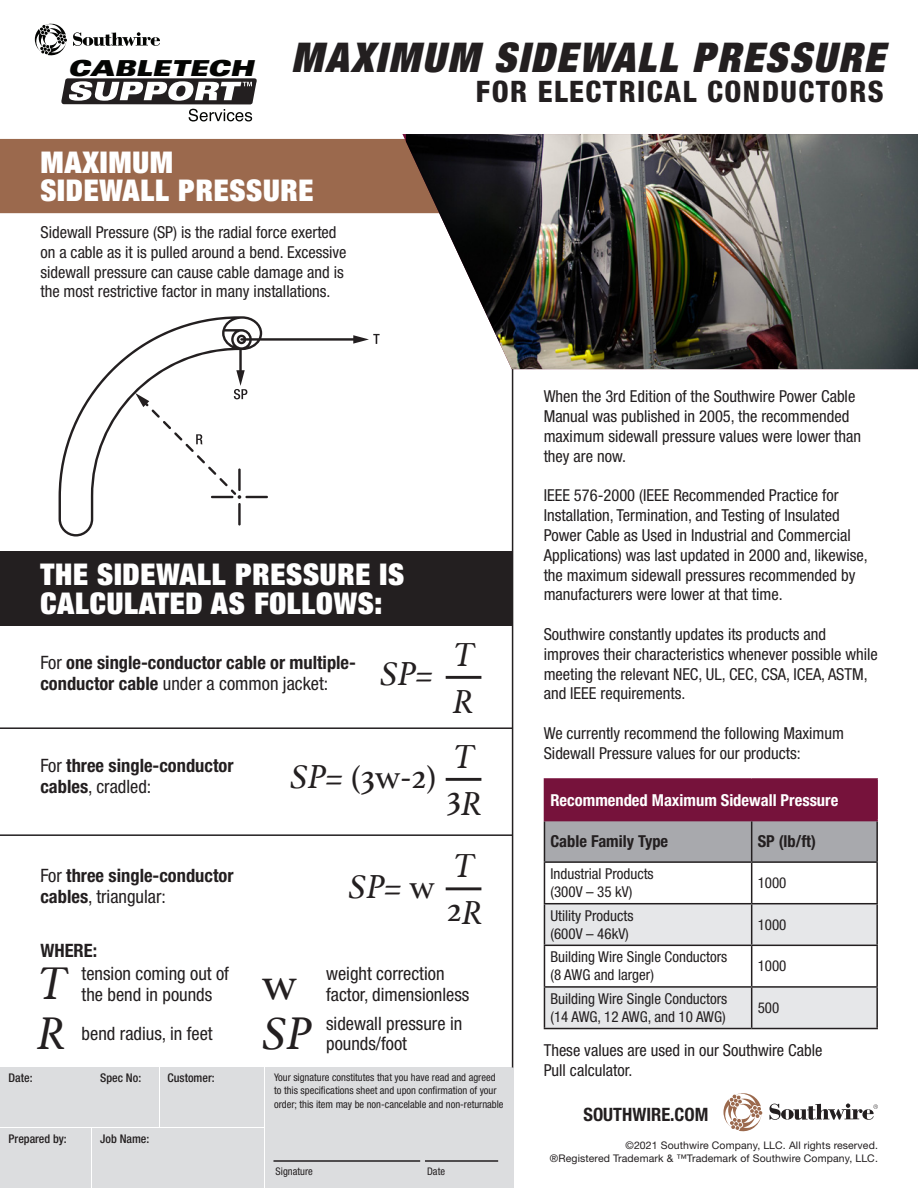
<style>
.page{position:relative;width:918px;height:1188px;background:#fff}
.page>*{position:absolute;margin:0;border:0;box-sizing:border-box;transform-origin:0 0}
.t1{font:italic 48px "Athelas";color:#231f20}
.t2{font:48px "Athelas";color:#231f20}
.t3{font:italic 900 condensed 41.1px "Helvetica Neue LT Pro";letter-spacing:.05em;color:#231f20}
.t4{font:34.95px "Athelas";color:#231f20}
.t5{font:italic 34.95px "Athelas";color:#231f20}
.t6{font:900 condensed 30px/28.5px "Helvetica Neue LT Pro";letter-spacing:.025em;color:#fff}
.t7{font:800 condensed 29.55px "Helvetica Neue LT Pro";letter-spacing:.05em;color:#231f20}
.t8{font:italic 900 expanded 22.05px "Univers";color:#040503}
.t9{font:700 condensed 18.45px/20.7px "Helvetica Neue LT Pro";color:#231f20}
.t10{font:condensed 18.45px/20.7px "Helvetica Neue LT Pro";color:#231f20}
.t11{font:condensed 16.5px/19.8px "Helvetica Neue LT Pro";color:#231f20}
.t12{font:700 condensed 16.5px "Helvetica Neue LT Pro";color:#fff}
.t13{font:700 condensed 16.5px "Helvetica Neue LT Pro";color:#231f20}
.t14{font:condensed 15px/18px "Helvetica Neue LT Pro";color:#231f20}
.t15{font:500 condensed 12px "Helvetica Neue LT Pro";color:#231f20}
.t16{font:condensed 10.5px/13.5px "Helvetica Neue LT Pro";color:#231f20}
.t17{font:10.5px/12.6px "Helvetica Neue LT Pro";letter-spacing:.01em;color:#231f20;text-align:right}
.s1{font-weight:400}
.s2{font-style:italic}
.s3{font-style:normal}
</style>
<div class="page">
<div style="left:0;top:1067px;width:90px;height:60px;background:#dcdddf"></div>
<div style="left:92px;top:1067px;width:67px;height:60px;background:#dcdddf"></div>
<div style="left:161px;top:1067px;width:103px;height:60px;background:#dcdddf"></div>
<div style="left:265px;top:1067px;width:248px;height:121px;background:#dcdddf"></div>
<div style="left:0;top:139px;width:402px;height:74px;background:#9b694d"></div>
<svg style="left:769px;top:1103px;width:109px;height:17px"></svg>
<svg style="left:723px;top:1093px;width:40px;height:39px"></svg>
<svg style="left:61px;top:78px;width:196px;height:44px"></svg>
<svg style="left:73px;top:32px;width:87px;height:14px"></svg>
<svg style="left:35px;top:23px;width:32px;height:33px"></svg>
<hr style="left:0;top:727px;width:512px;height:2px;background:#231f20">
<div style="left:0;top:551px;width:512px;height:75px;background:#231f20"></div>
<hr style="left:0;top:834px;width:512px;height:2px;background:#231f20">
<svg style="left:59px;top:316px;width:310px;height:221px"></svg>
<hr style="left:238px;top:503px;width:3px;height:23px;background:#231f20">
<hr style="left:245px;top:496px;width:23px;height:2px;background:#231f20">
<svg style="left:234px;top:389px;width:13px;height:10px"></svg>
<svg style="left:152px;top:409px;width:89px;height:90px"></svg>
<svg style="left:373px;top:334px;width:7px;height:10px"></svg>
<hr style="left:446px;top:676px;width:35px;height:3px;background:#231f20">
<hr style="left:446px;top:778px;width:35px;height:3px;background:#231f20">
<hr style="left:446px;top:887px;width:35px;height:3px;background:#231f20">
<hr style="left:512px;top:364px;width:1px;height:703px;background:#231f20">
<img style="left:406px;top:134px;width:512px;height:235px">
<div style="left:0;top:1128px;width:90px;height:60px;background:#dcdddf"></div>
<div style="left:92px;top:1128px;width:172px;height:60px;background:#dcdddf"></div>
<hr style="left:273px;top:1160px;width:147px;height:2px;background:#231f20">
<hr style="left:425px;top:1160px;width:73px;height:2px;background:#231f20">
<div style="left:544px;top:779px;width:333px;height:42px;background:#76123b"></div>
<div style="left:545px;top:821px;width:331px;height:40px;background:#a8a9ad"></div>
<svg style="left:545px;top:904px;width:331px;height:124px"></svg>
<hr style="left:544px;top:821px;width:1px;height:40px;background:#231f20">
<hr style="left:751px;top:821px;width:1px;height:40px;background:#231f20">
<hr style="left:876px;top:821px;width:2px;height:40px;background:#231f20">
<hr style="left:544px;top:861px;width:208px;height:2px;background:#231f20">
<hr style="left:544px;top:863px;width:1px;height:40px;background:#231f20">
<hr style="left:752px;top:861px;width:126px;height:2px;background:#231f20">
<hr style="left:751px;top:863px;width:1px;height:40px;background:#231f20">
<hr style="left:876px;top:863px;width:2px;height:40px;background:#231f20">
<hr style="left:544px;top:903px;width:208px;height:1px;background:#231f20">
<hr style="left:544px;top:904px;width:1px;height:41px;background:#231f20">
<hr style="left:752px;top:903px;width:126px;height:1px;background:#231f20">
<hr style="left:751px;top:904px;width:1px;height:41px;background:#231f20">
<hr style="left:876px;top:904px;width:2px;height:41px;background:#231f20">
<hr style="left:544px;top:945px;width:208px;height:1px;background:#231f20">
<hr style="left:544px;top:946px;width:1px;height:40px;background:#231f20">
<hr style="left:752px;top:945px;width:126px;height:1px;background:#231f20">
<hr style="left:751px;top:946px;width:1px;height:40px;background:#231f20">
<hr style="left:876px;top:946px;width:2px;height:40px;background:#231f20">
<hr style="left:544px;top:986px;width:208px;height:2px;background:#231f20">
<hr style="left:544px;top:988px;width:1px;height:40px;background:#231f20">
<hr style="left:752px;top:986px;width:126px;height:2px;background:#231f20">
<hr style="left:751px;top:988px;width:1px;height:40px;background:#231f20">
<hr style="left:876px;top:988px;width:2px;height:40px;background:#231f20">
<hr style="left:544px;top:1028px;width:208px;height:1px;background:#231f20">
<hr style="left:752px;top:1028px;width:126px;height:1px;background:#231f20">
<hr style="left:544px;top:778px;width:208px;height:2px;background:#76123b">
<hr style="left:752px;top:778px;width:126px;height:2px;background:#76123b">
<hr style="left:876px;top:780px;width:2px;height:40px;background:#76123b">
<hr style="left:752px;top:820px;width:126px;height:1px;background:#76123b">
<p class="t8" style="left:68px;top:55px;width:187px">CABLETECH</p>
<p class="t3" style="left:291px;top:31px;width:595px">MAXIMUM SIDEWALL PRESSURE</p>
<p class="t7" style="left:476px;top:73px;width:409px">FOR ELECTRICAL CONDUCTORS</p>
<p class="t6" style="left:40px;top:147px;width:134px">MAXIMUM</p>
<p class="t6" style="left:40px;top:175px;width:275px">SIDEWALL PRESSURE</p>
<p class="t11" style="left:40px;top:222px;width:308px">Sidewall Pressure (SP) is the radial force exerted on a cable as it is pulled around a bend. Excessive sidewall pressure can cause cable damage and is the most restrictive factor in many installations.</p>
<p class="t6" style="left:40px;top:559px;width:365px">THE SIDEWALL PRESSURE IS<br>CALCULATED AS FOLLOWS:</p>
<p class="t9" style="left:40px;top:652px;width:317px"><span class="s1">For</span> one single-conductor cable or multiple&shy;conductor cable <span class="s1">under a common jacket:</span></p>
<p class="t5" style="left:380px;top:646px;width:55px">SP=</p>
<p class="t5" style="left:453px;top:627px;width:24px">T</p>
<p class="t5" style="left:453px;top:674px;width:22px">R</p>
<p class="t9" style="left:40px;top:756px;width:195px"><span class="s1">For</span> three single-conductor cables<span class="s1">, cradled:</span></p>
<p class="t4" style="left:290px;top:749px;width:148px"><span class="s2">SP=</span> (3w-2)</p>
<p class="t5" style="left:453px;top:729px;width:24px">T</p>
<p class="t4" style="left:447px;top:770px;width:37px">3<span class="s2">R</span></p>
<p class="t9" style="left:40px;top:865px;width:195px"><span class="s1">For</span> three single-conductor cables<span class="s1">, triangular:</span></p>
<p class="t5" style="left:349px;top:859px;width:87px">SP= <span class="s3">w</span></p>
<p class="t5" style="left:453px;top:839px;width:24px">T</p>
<p class="t4" style="left:447px;top:882px;width:38px">2<span class="s2">R</span></p>
<p class="t9" style="left:40px;top:940px;width:58px">WHERE:</p>
<p class="t1" style="left:37px;top:946px;width:32px">T</p>
<p class="t10" style="left:82px;top:963px;width:149px">tension coming out of the bend in pounds</p>
<p class="t1" style="left:37px;top:996px;width:30px">R</p>
<p class="t10" style="left:82px;top:1023px;width:133px">bend radius, in feet</p>
<p class="t2" style="left:262px;top:946px;width:36px">w</p>
<p class="t10" style="left:326px;top:963px;width:145px">weight correction factor, dimensionless</p>
<p class="t1" style="left:262px;top:996px;width:51px">SP</p>
<p class="t10" style="left:326px;top:1013px;width:138px">sidewall pressure in pounds/foot</p>
<p class="t15" style="left:9px;top:1070px;width:25px">Date:</p>
<p class="t15" style="left:9px;top:1132px;width:60px">Prepared by:</p>
<p class="t15" style="left:100px;top:1070px;width:43px">Spec No:</p>
<p class="t15" style="left:100px;top:1132px;width:51px">Job Name:</p>
<p class="t15" style="left:168px;top:1070px;width:49px">Customer:</p>
<p class="t16" style="left:274px;top:1070px;width:231px">Your signature constitutes that you have read and agreed to this specifications sheet and upon confirmation of your order; this item may be non-cancelable and non-returnable</p>
<p class="t16" style="left:276px;top:1164px;width:39px">Signature</p>
<p class="t16" style="left:427px;top:1164px;width:19px">Date</p>
<p class="t11" style="left:544px;top:386px;width:319px">When the 3rd Edition of the Southwire Power Cable Manual was published in 2005, the recommended maximum sidewall pressure values were lower than they are now.</p>
<p class="t11" style="left:544px;top:485px;width:326px">IEEE 576-2000 (IEEE Recommended Practice for Installation, Termination, and Testing of Insulated Power Cable as Used in Industrial and Commercial Applications) was last updated in 2000 and, likewise, the maximum sidewall pressures recommended by manufacturers were lower at that time.</p>
<p class="t11" style="left:544px;top:624px;width:336px">Southwire constantly updates its products and improves their characteristics whenever possible while meeting the relevant NEC, UL, CEC, CSA, ICEA, ASTM, and IEEE requirements.</p>
<p class="t11" style="left:544px;top:723px;width:302px">We currently recommend the following Maximum<br>Sidewall Pressure values for our products:</p>
<p class="t12" style="left:550px;top:790px;width:289px">Recommended Maximum Sidewall Pressure</p>
<p class="t13" style="left:550px;top:832px;width:119px">Cable Family Type</p>
<p class="t13" style="left:758px;top:832px;width:60px">SP (lb/ft)</p>
<p class="t14" style="left:550px;top:865px;width:105px">Industrial Products</p>
<p class="t14" style="left:550px;top:883px;width:84px">(300V – 35 kV)</p>
<p class="t14" style="left:758px;top:874px;width:30px">1000</p>
<p class="t14" style="left:550px;top:906px;width:85px">Utility Products</p>
<p class="t14" style="left:550px;top:924px;width:80px">(600V – 46kV)</p>
<p class="t14" style="left:550px;top:948px;width:178px">Building Wire Single Conductors</p>
<p class="t14" style="left:550px;top:966px;width:105px">(8 AWG and larger)</p>
<p class="t14" style="left:758px;top:915px;width:30px">1000</p>
<p class="t14" style="left:758px;top:957px;width:30px">1000</p>
<p class="t14" style="left:550px;top:990px;width:178px">Building Wire Single Conductors (14 AWG, 12 AWG, and 10 AWG)</p>
<p class="t14" style="left:758px;top:999px;width:23px">500</p>
<p class="t11" style="left:544px;top:1040px;width:280px">These values are used in our Southwire Cable</p>
<p class="t11" style="left:544px;top:1060px;width:90px">Pull calculator.</p>
<p class="t9" style="left:584px;top:1104px;width:126px">SOUTHWIRE.COM</p>
<p class="t17" style="left:550px;top:1139px;width:329px">©2021 Southwire Company, LLC. All rights reserved.<br>®Registered Trademark &amp; ™Trademark of Southwire Company, LLC.</p>
</div>
